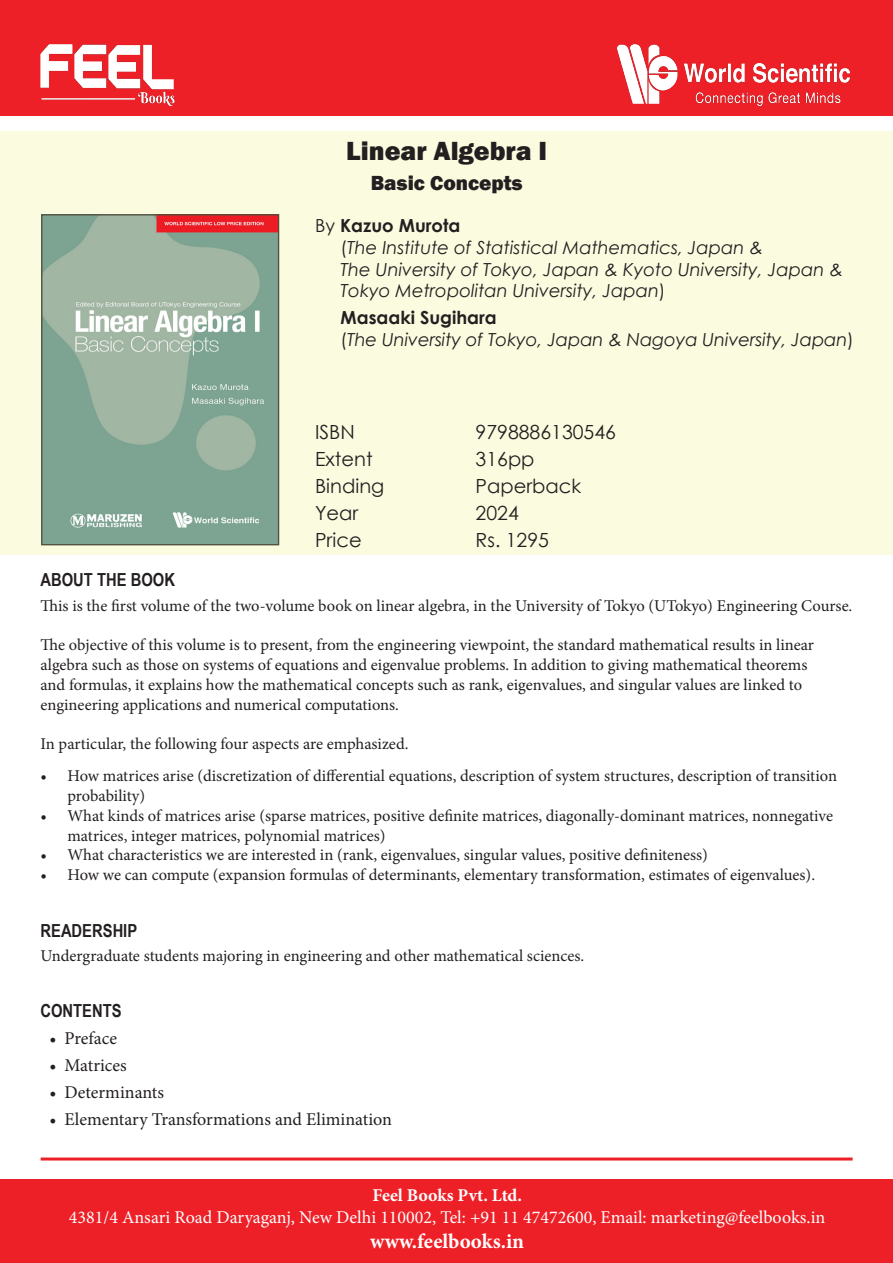
<style>
.page{position:relative;width:893px;height:1263px;background:#fff}
.page>*{position:absolute;margin:0;border:0;box-sizing:border-box;transform-origin:0 0}
.t1{font:800 27px "Franklin Gothic";color:#231f20}
.t2{font:700 21px "Minion Pro";color:#fff}
.t3{font:800 21px "Franklin Gothic";color:#231f20}
.t4{font:19.5px "Century Gothic";color:#231f20}
.t5{font:italic 18px/21.6px "Century Gothic";color:#231f20}
.t6{font:18px "Minion Pro";color:#fff}
.t7{font:18px "Minion Pro";color:#231f20}
.t8{font:700 18px "Arial Narrow";color:#231f20}
.t9{font:700 18px "Century Gothic";color:#231f20}
.t10{font:700 18px "Minion Pro";color:#fff}
.Text{font:16.5px/19.8px "Minion Pro";color:#231f20}
.s1{font-weight:400}
.s2{font-style:normal}
</style>
<div class="page">
<div style="left:0;top:0;width:893px;height:115px;background:#ee2027"></div>
<img style="left:40px;top:44px;width:135px;height:62px">
<img style="left:616px;top:44px;width:235px;height:63px">
<div style="left:0;top:1179px;width:893px;height:84px;background:#ee2027"></div>
<div style="left:0;top:131px;width:893px;height:424px;background:#fbfbe0"></div>
<img style="left:43px;top:216px;width:234px;height:327px">
<div style="left:41px;top:214px;width:238px;height:331px;border:1px solid #524f3e"></div>
<hr style="left:41px;top:1157px;width:812px;height:3px;background:#ee2027">
<p class="t1" style="left:346px;top:134px;width:202px">Linear Algebra I</p>
<p class="t3" style="left:371px;top:170px;width:153px">Basic Concepts</p>
<p class="t9" style="left:315px;top:212px;width:147px"><span class="s1">By</span> Kazuo Murota</p>
<p class="t5" style="left:341px;top:236px;width:504px"><span class="s2">(</span>The Institute of Statistical Mathematics, Japan &amp;<br>The University of Tokyo, Japan &amp; Kyoto University, Japan &amp;<br>Tokyo Metropolitan University, Japan<span class="s2">)</span></p>
<p class="t9" style="left:341px;top:304px;width:158px">Masaaki Sugihara</p>
<p class="t5" style="left:341px;top:328px;width:515px"><span class="s2">(</span>The University of Tokyo, Japan &amp; Nagoya University, Japan<span class="s2">)</span></p>
<p class="t4" style="left:315px;top:419px;width:41px">ISBN</p>
<p class="t4" style="left:476px;top:419px;width:142px">9798886130546</p>
<p class="t4" style="left:315px;top:446px;width:59px">Extent</p>
<p class="t4" style="left:476px;top:446px;width:61px">316pp</p>
<p class="t4" style="left:315px;top:473px;width:71px">Binding</p>
<p class="t4" style="left:476px;top:473px;width:107px">Paperback</p>
<p class="t4" style="left:315px;top:500px;width:45px">Year</p>
<p class="t4" style="left:476px;top:500px;width:45px">2024</p>
<p class="t4" style="left:315px;top:527px;width:48px">Price</p>
<p class="t4" style="left:476px;top:527px;width:75px">Rs. 1295</p>
<p class="t8" style="left:40px;top:566px;width:136px">ABOUT THE BOOK</p>
<p class="Text" style="left:40px;top:596px;width:813px">This is the first volume of the two-volume book on linear algebra, in the University of Tokyo (UTokyo) Engineering Course.</p>
<p class="Text" style="left:40px;top:635px;width:775px">The objective of this volume is to present, from the engineering viewpoint, the standard mathematical results in linear algebra such as those on systems of equations and eigenvalue problems. In addition to giving mathematical theorems and formulas, it explains how the mathematical concepts such as rank, eigenvalues, and singular values are linked to engineering applications and numerical computations.</p>
<p class="Text" style="left:40px;top:734px;width:369px">In particular, the following four aspects are emphasized.</p>
<p class="Text" style="left:68px;top:766px;width:771px;text-indent:-27px">• How matrices arise (discretization of differential equations, description of system structures, description of transition probability)</p>
<p class="Text" style="left:68px;top:806px;width:767px;text-indent:-27px">• What kinds of matrices arise (sparse matrices, positive definite matrices, diagonally-dominant matrices, nonnegative matrices, integer matrices, polynomial matrices)</p>
<p class="Text" style="left:40px;top:845px;width:669px">• What characteristics we are interested in (rank, eigenvalues, singular values, positive definiteness)</p>
<p class="Text" style="left:40px;top:865px;width:776px">• How we can compute (expansion formulas of determinants, elementary transformation, estimates of eigenvalues).</p>
<p class="t8" style="left:40px;top:917px;width:98px">READERSHIP</p>
<p class="Text" style="left:40px;top:946px;width:545px">Undergraduate students majoring in engineering and other mathematical sciences.</p>
<p class="t8" style="left:40px;top:997px;width:83px">CONTENTS</p>
<p class="t7" style="left:49px;top:1026px;width:69px">• Preface</p>
<p class="t7" style="left:49px;top:1053px;width:79px">• Matrices</p>
<p class="t7" style="left:49px;top:1080px;width:116px">• Determinants</p>
<p class="t7" style="left:49px;top:1107px;width:344px">• Elementary Transformations and Elimination</p>
<p class="t10" style="left:372px;top:1182px;width:151px">Feel Books Pvt. Ltd.</p>
<p class="t6" style="left:69px;top:1205px;width:758px">4381/4 Ansari Road Daryaganj, New Delhi 110002, Tel: +91 11 47472600, Email: marketing@feelbooks.in</p>
<p class="t2" style="left:370px;top:1226px;width:156px">www.feelbooks.in</p>
</div>
